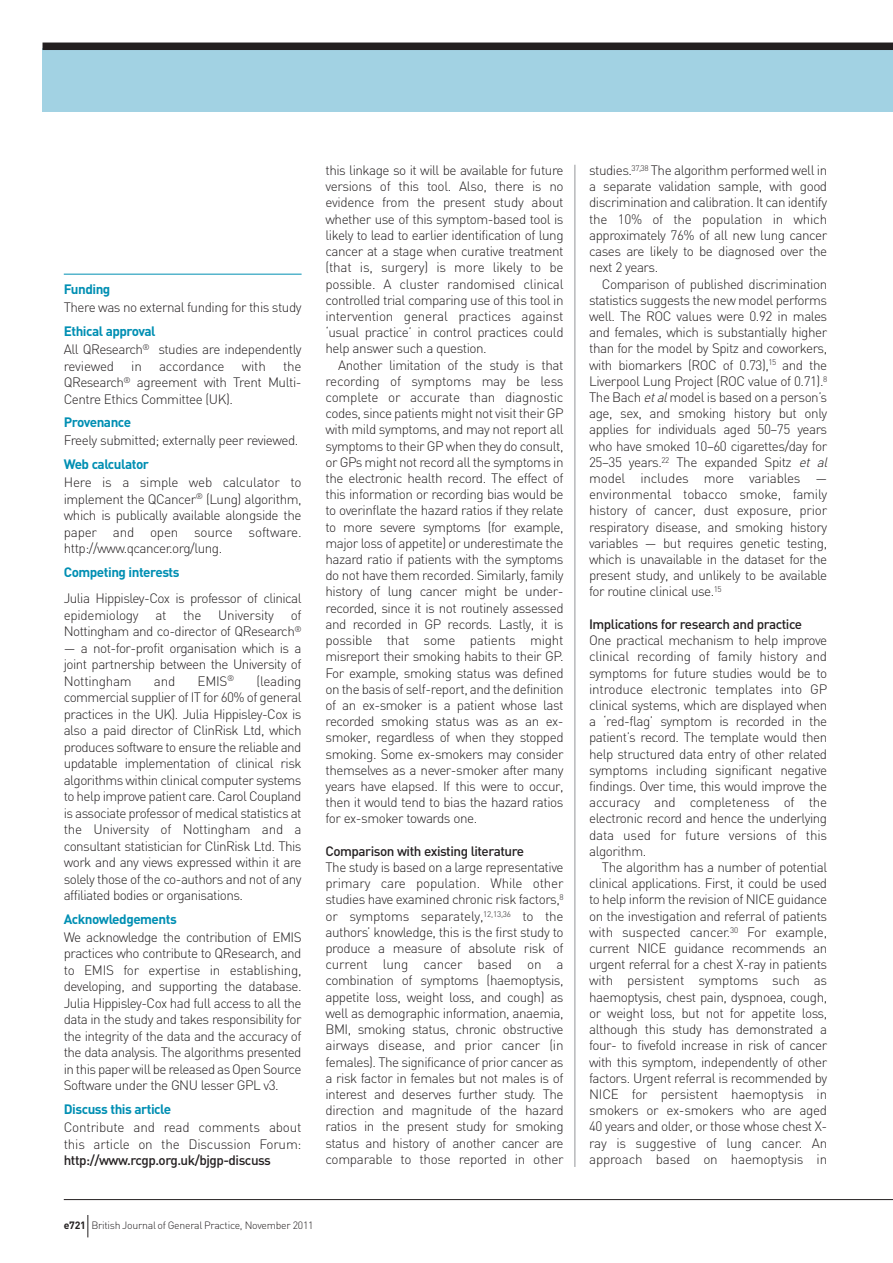
<style>
.page{position:relative;width:893px;height:1263px;background:#fff}
.page>*{position:absolute;margin:0;border:0;box-sizing:border-box;transform-origin:0 0}
.t1{font:300 13.5px/16.2px "DIN";letter-spacing:-.035em;color:#231f20;text-align:justify}
.t2{font:500 13.5px "DIN";letter-spacing:-.035em;color:#231f20}
.t3{font:700 13.5px "DIN";letter-spacing:-.035em;color:#008fb3}
.t4{font:300 13.5px/16.5px "DIN";letter-spacing:-.015em;color:#231f20}
.t5{font:300 10.5px "DIN";letter-spacing:-.025em;color:#231f20}
.s1{font-weight:700;color:#008fb3}
.s2{font-weight:700}
.s3{font-style:italic}
</style>
<div class="page">
<hr style="left:575px;top:165px;width:1px;height:1002px;background:#939598">
<div style="left:43px;top:48px;width:850px;height:64px;background:#a2d2e3"></div>
<div style="left:43px;top:43px;width:850px;height:7px;background:#231f20"></div>
<hr style="left:64px;top:1199px;width:829px;height:1px;background:#231f20">
<svg style="left:87px;top:1215px;width:1px;height:22px"></svg>
<hr style="left:64px;top:274px;width:238px;height:1px;background:#008fb3">
<p class="t3" style="left:64px;top:282px;width:48px">Funding</p>
<p class="t1" style="left:64px;top:299px;width:239px">There was no external funding for this study</p>
<p class="t1" style="left:64px;top:323px;width:239px;line-height:17.9px"><span class="s1">Ethical approval<br></span>All QResearch<sup>®</sup> studies are independently</p>
<p class="t1" style="left:64px;top:358px;width:52px">reviewed</p>
<p class="t1" style="left:131px;top:358px;width:12px">in</p>
<p class="t4" style="left:159px;top:358px;width:67px">accordance</p>
<p class="t1" style="left:242px;top:358px;width:26px">with</p>
<p class="t1" style="left:64px;top:358px;width:239px;text-indent:219px">the QResearch<sup>®</sup> agreement with Trent Multi-Centre Ethics Committee (UK).</p>
<p class="t3" style="left:64px;top:415px;width:69px">Provenance</p>
<p class="t1" style="left:64px;top:432px;width:236px">Freely submitted; externally peer reviewed.</p>
<p class="t3" style="left:64px;top:457px;width:87px">Web calculator</p>
<p class="t1" style="left:64px;top:474px;width:239px">Here is a simple web calculator to implement the QCancer<sup>®</sup> (Lung) algorithm, which is publically available alongside the paper and open source software. http://www.qcancer.org/lung.</p>
<p class="t3" style="left:64px;top:564px;width:117px">Competing interests</p>
<p class="t1" style="left:64px;top:590px;width:239px">Julia Hippisley-Cox is professor of clinical epidemiology at the University of Nottingham and co-director of QResearch<sup>®</sup></p>
<p class="t1" style="left:64px;top:640px;width:239px">— a not-for-profit organisation which is a joint partnership between the University of Nottingham</p>
<p class="t1" style="left:64px;top:673px;width:239px;text-indent:193px">(leading commercial supplier of IT for 60% of general practices in the UK). Julia Hippisley-Cox is also a paid director of ClinRisk Ltd, which produces software to ensure the reliable and updatable implementation of clinical risk algorithms within clinical computer systems to help improve patient care. Carol Coupland is associate professor of medical statistics at the University of Nottingham and a consultant statistician for ClinRisk Ltd. This work and any views expressed within it are solely those of the co-authors and not of any affiliated bodies or organisations.</p>
<p class="t3" style="left:64px;top:911px;width:115px">Acknowledgements</p>
<p class="t1" style="left:64px;top:929px;width:239px">We acknowledge the contribution of EMIS practices who contribute to QResearch, and to EMIS for expertise in establishing, developing, and supporting the database.<br>Julia Hippisley-Cox had full access to all the data in the study and takes responsibility for the integrity of the data and the accuracy of the data analysis. The algorithms presented in this paper will be released as Open Source Software under the GNU lesser GPL v3.</p>
<p class="t3" style="left:64px;top:1102px;width:109px">Discuss this article</p>
<p class="t4" style="left:64px;top:1119px;width:239px">Contribute and read comments about this article on the Discussion Forum:</p>
<p class="t2" style="left:64px;top:1152px;width:209px">http://www.rcgp.org.uk/bjgp-discuss</p>
<p class="t1" style="left:154px;top:673px;width:23px">and</p>
<p class="t1" style="left:198px;top:673px;width:38px">EMIS<sup>®</sup></p>
<p class="t1" style="left:325px;top:162px;width:240px">this linkage so it will be available for future versions of this tool. Also, there is no evidence from the present study about whether use of this symptom-based tool is likely to lead to earlier identification of lung cancer at a stage when curative treatment (that is, surgery) is more likely to be possible. A cluster randomised clinical controlled trial comparing use of this tool in intervention general practices against ‘usual practice’ in control practices could help answer such a question.</p>
<p class="t1" style="left:325px;top:357px;width:240px;text-indent:13px">Another limitation of the study is that recording of symptoms may be less complete or accurate than diagnostic codes, since patients might not visit their GP with mild symptoms, and may not report all symptoms to their GP when they do consult, or GPs might not record all the symptoms in the electronic health record. The effect of this information or recording bias would be to overinflate the hazard ratios if they relate to more severe symptoms (for example, major loss of appetite) or underestimate the hazard ratio if patients with the symptoms do not have them recorded. Similarly, family history of lung cancer might be under&shy;recorded, since it is not routinely assessed and recorded in GP records. Lastly, it is possible that some patients might misreport their smoking habits to their GP.<br>For example, smoking status was defined on the basis of self-report, and the definition of an ex-smoker is a patient whose last recorded smoking status was as an ex&shy;smoker, regardless of when they stopped smoking. Some ex-smokers may consider themselves as a never-smoker after many years have elapsed. If this were to occur, then it would tend to bias the hazard ratios for ex-smoker towards one.</p>
<p class="t2" style="left:325px;top:843px;width:200px">Comparison with existing literature</p>
<p class="t1" style="left:325px;top:859px;width:240px">The study is based on a large representative primary care population. While other studies have examined chronic risk factors,<sup>8 </sup>or symptoms separately,<sup>12,13,36</sup> to the authors’ knowledge, this is the first study to produce a measure of absolute risk of current lung cancer based on a combination of symptoms (haemoptysis, appetite loss, weight loss, and cough) as well as demographic information, anaemia, BMI, smoking status, chronic obstructive airways disease, and prior cancer (in females). The significance of prior cancer as a risk factor in females but not males is of interest and deserves further study. The direction and magnitude of the hazard ratios in the present study for smoking status and history of another cancer are comparable to those reported in other</p>
<p class="t5" style="left:64px;top:1219px;width:251px"><span class="s2">e721</span> British Journal of General Practice, November 2011</p>
<p class="t1" style="left:589px;top:162px;width:240px">studies.<sup>37,38</sup> The algorithm performed well in a separate validation sample, with good discrimination and calibration. It can identify the 10% of the population in which approximately 76% of all new lung cancer cases are likely to be diagnosed over the next 2 years.</p>
<p class="t1" style="left:589px;top:276px;width:242px;text-align:left;text-indent:13px">Comparison of published discrimination statistics suggests the new model performs well. The ROC values were 0.92 in males and females, which is substantially higher than for the model by Spitz and coworkers, with biomarkers (ROC of 0.73),<sup>15</sup> and the Liverpool Lung Project (ROC value of 0.71).<sup>8<br></sup>The Bach <span class="s3">etal</span>model is based on a person’s age, sex, and smoking history but only applies for individuals aged 50–75 years who have smoked 10–60 cigarettes/day for 25–35 years.<sup>22</sup> The expanded Spitz <span class="s3">et al </span>model includes more variables — environmental tobacco smoke, family history of cancer, dust exposure, prior respiratory disease, and smoking history variables — but requires genetic testing, which is unavailable in the dataset for the present study, and unlikely to be available for routine clinical use.<sup>15</sup></p>
<p class="t2" style="left:589px;top:617px;width:214px">Implications for research and practice</p>
<p class="t1" style="left:589px;top:632px;width:240px">One practical mechanism to help improve clinical recording of family history and symptoms for future studies would be to introduce electronic templates into GP clinical systems, which are displayed when a ‘red-flag’ symptom is recorded in the patient’s record. The template would then help structured data entry of other related symptoms including significant negative findings. Over time, this would improve the accuracy and completeness of the electronic record and hence the underlying data used for future versions of this algorithm.</p>
<p class="t1" style="left:589px;top:859px;width:240px;text-indent:13px">The algorithm has a number of potential clinical applications. First, it could be used to help inform the revision of NICE guidance on the investigation and referral of patients with suspected cancer.<sup>30</sup> For example, current NICE guidance recommends an urgent referral for a chest X-ray in patients with persistent symptoms such as haemoptysis, chest pain, dyspnoea, cough, or weight loss, but not for appetite loss, although this study has demonstrated a four- to fivefold increase in risk of cancer with this symptom, independently of other factors. Urgent referral is recommended by NICE for persistent haemoptysis in smokers or ex-smokers who are aged 40 years and older, or those whose chest X&shy;ray is suggestive of lung cancer. An approach based on haemoptysis in</p>
</div>
